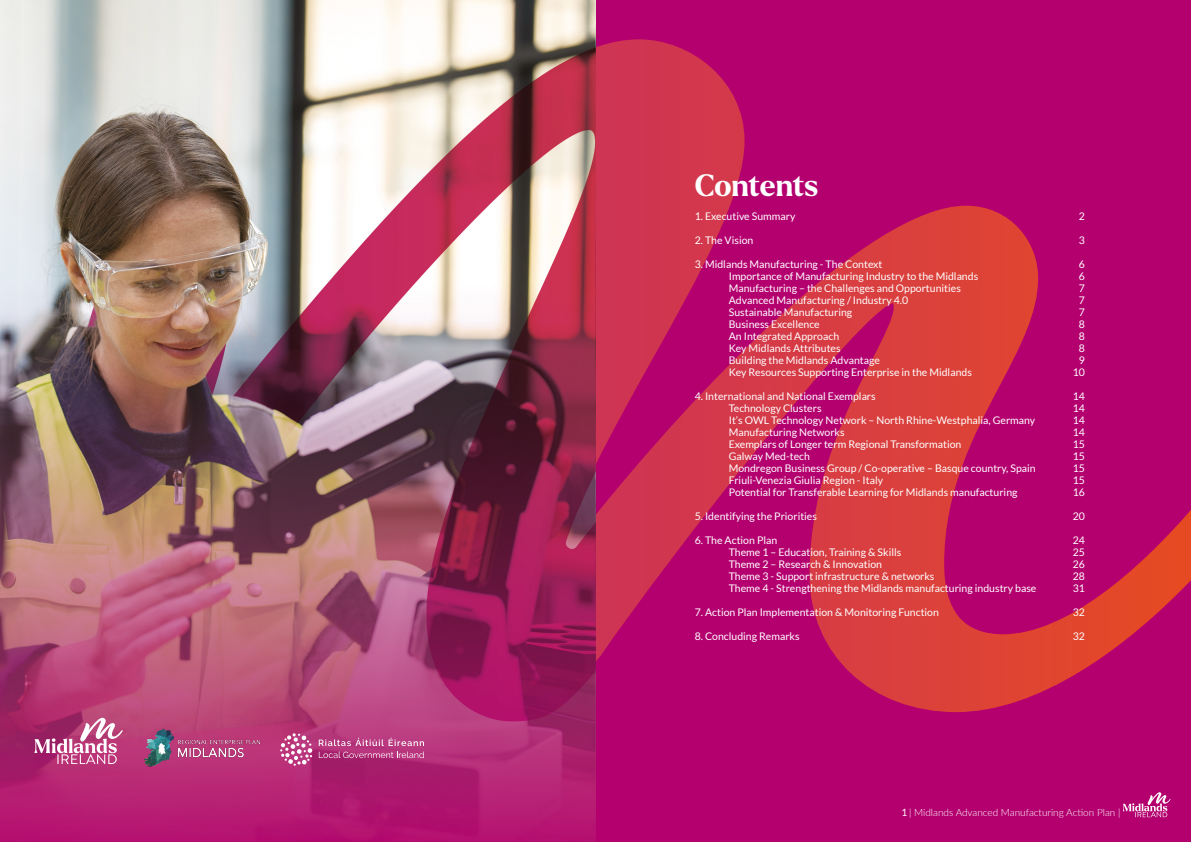
<style>
.page{position:relative;width:1191px;height:842px;background:#fff}
.page>*{position:absolute;margin:0;border:0;box-sizing:border-box;transform-origin:0 0}
.t1{font:700 30px "Larken";letter-spacing:-.01em;color:#fff}
.t2{font:10.5px "Lato";color:#fff}
.t3{font:300 10px "Lato";color:#fff}
.s1{font-weight:400}
</style>
<div class="page">
<div style="left:595px;top:0;width:596px;height:842px;background:#b4006f"></div>
<svg style="left:595px;top:39px;width:596px;height:673px"></svg>
<img style="left:0;top:0;width:595px;height:842px">
<svg style="left:34px;top:718px;width:89px;height:46px;background:#c06291"></svg>
<svg style="left:319px;top:738px;width:105px;height:20px;background:#c15490"></svg>
<svg style="left:280px;top:733px;width:32px;height:33px"></svg>
<img style="left:141px;top:721px;width:122px;height:52px">
<svg style="left:1123px;top:792px;width:47px;height:25px"></svg>
<h1 class="t1" style="left:694px;top:165px;width:125px">Contents</h1>
<p class="t2" style="left:694px;top:210px;width:102px">1. Executive Summary</p>
<p class="t2" style="left:1078px;top:210px;width:8px">2</p>
<p class="t2" style="left:694px;top:234px;width:60px">2. The Vision</p>
<p class="t2" style="left:1078px;top:234px;width:8px">3</p>
<p class="t2" style="left:694px;top:258px;width:189px">3. Midlands Manufacturing - The Context</p>
<p class="t2" style="left:1078px;top:258px;width:8px">6</p>
<p class="t2" style="left:729px;top:270px;width:251px">Importance of Manufacturing Industry to the Midlands</p>
<p class="t2" style="left:1078px;top:270px;width:8px">6</p>
<p class="t2" style="left:729px;top:282px;width:234px">Manufacturing – the Challenges and Opportunities</p>
<p class="t2" style="left:1078px;top:282px;width:8px">7</p>
<p class="t2" style="left:729px;top:294px;width:181px">Advanced Manufacturing / Industry 4.0</p>
<p class="t2" style="left:1078px;top:294px;width:8px">7</p>
<p class="t2" style="left:729px;top:306px;width:125px">Sustainable Manufacturing</p>
<p class="t2" style="left:1078px;top:306px;width:8px">7</p>
<p class="t2" style="left:729px;top:318px;width:92px">Business Excellence</p>
<p class="t2" style="left:1078px;top:318px;width:8px">8</p>
<p class="t2" style="left:729px;top:330px;width:112px">An Integrated Approach</p>
<p class="t2" style="left:1078px;top:330px;width:8px">8</p>
<p class="t2" style="left:729px;top:342px;width:113px">Key Midlands Attributes</p>
<p class="t2" style="left:1078px;top:342px;width:8px">8</p>
<p class="t2" style="left:729px;top:354px;width:153px">Building the Midlands Advantage</p>
<p class="t2" style="left:1078px;top:354px;width:8px">9</p>
<p class="t2" style="left:729px;top:366px;width:245px">Key Resources Supporting Enterprise in the Midlands</p>
<p class="t2" style="left:1072px;top:366px;width:14px">10</p>
<p class="t2" style="left:694px;top:390px;width:182px">4. International and National Exemplars</p>
<p class="t2" style="left:1072px;top:390px;width:14px">14</p>
<p class="t2" style="left:729px;top:402px;width:94px">Technology Clusters</p>
<p class="t2" style="left:1072px;top:402px;width:14px">14</p>
<p class="t2" style="left:729px;top:414px;width:308px">It’s OWL Technology Network – North Rhine-Westphalia, Germany</p>
<p class="t2" style="left:1072px;top:414px;width:14px">14</p>
<p class="t2" style="left:729px;top:426px;width:117px">Manufacturing Networks</p>
<p class="t2" style="left:1072px;top:426px;width:14px">14</p>
<p class="t2" style="left:729px;top:438px;width:234px">Exemplars of Longer term Regional Transformation</p>
<p class="t2" style="left:1072px;top:438px;width:14px">15</p>
<p class="t2" style="left:729px;top:450px;width:83px">Galway Med-tech</p>
<p class="t2" style="left:1072px;top:450px;width:14px">15</p>
<p class="t2" style="left:729px;top:462px;width:308px">Mondregon Business Group / Co-operative – Basque country, Spain</p>
<p class="t2" style="left:1072px;top:462px;width:14px">15</p>
<p class="t2" style="left:729px;top:474px;width:156px">Friuli-Venezia Giulia Region - Italy</p>
<p class="t2" style="left:1072px;top:474px;width:14px">15</p>
<p class="t2" style="left:729px;top:486px;width:290px">Potential for Transferable Learning for Midlands manufacturing</p>
<p class="t2" style="left:1072px;top:486px;width:14px">16</p>
<p class="t2" style="left:694px;top:510px;width:124px">5. Identifying the Priorities</p>
<p class="t2" style="left:1072px;top:510px;width:14px">20</p>
<p class="t2" style="left:694px;top:534px;width:84px">6. The Action Plan</p>
<p class="t2" style="left:1072px;top:534px;width:14px">24</p>
<p class="t2" style="left:729px;top:546px;width:174px">Theme 1 – Education, Training &amp; Skills</p>
<p class="t2" style="left:1072px;top:546px;width:14px">25</p>
<p class="t2" style="left:729px;top:558px;width:155px">Theme 2 – Research &amp; Innovation</p>
<p class="t2" style="left:1072px;top:558px;width:14px">26</p>
<p class="t2" style="left:729px;top:570px;width:207px">Theme 3 - Support infrastructure &amp; networks</p>
<p class="t2" style="left:1072px;top:570px;width:14px">28</p>
<p class="t2" style="left:729px;top:582px;width:309px">Theme 4 - Strengthening the Midlands manufacturing industry base</p>
<p class="t2" style="left:1072px;top:582px;width:14px">31</p>
<p class="t2" style="left:694px;top:606px;width:246px">7. Action Plan Implementation &amp; Monitoring Function</p>
<p class="t2" style="left:1072px;top:606px;width:14px">32</p>
<p class="t2" style="left:694px;top:630px;width:106px">8. Concluding Remarks</p>
<p class="t2" style="left:1072px;top:630px;width:14px">32</p>
<p class="t3" style="left:901px;top:805px;width:220px"><span class="s1">1</span> | Midlands Advanced Manufacturing Action Plan |</p>
</div>
